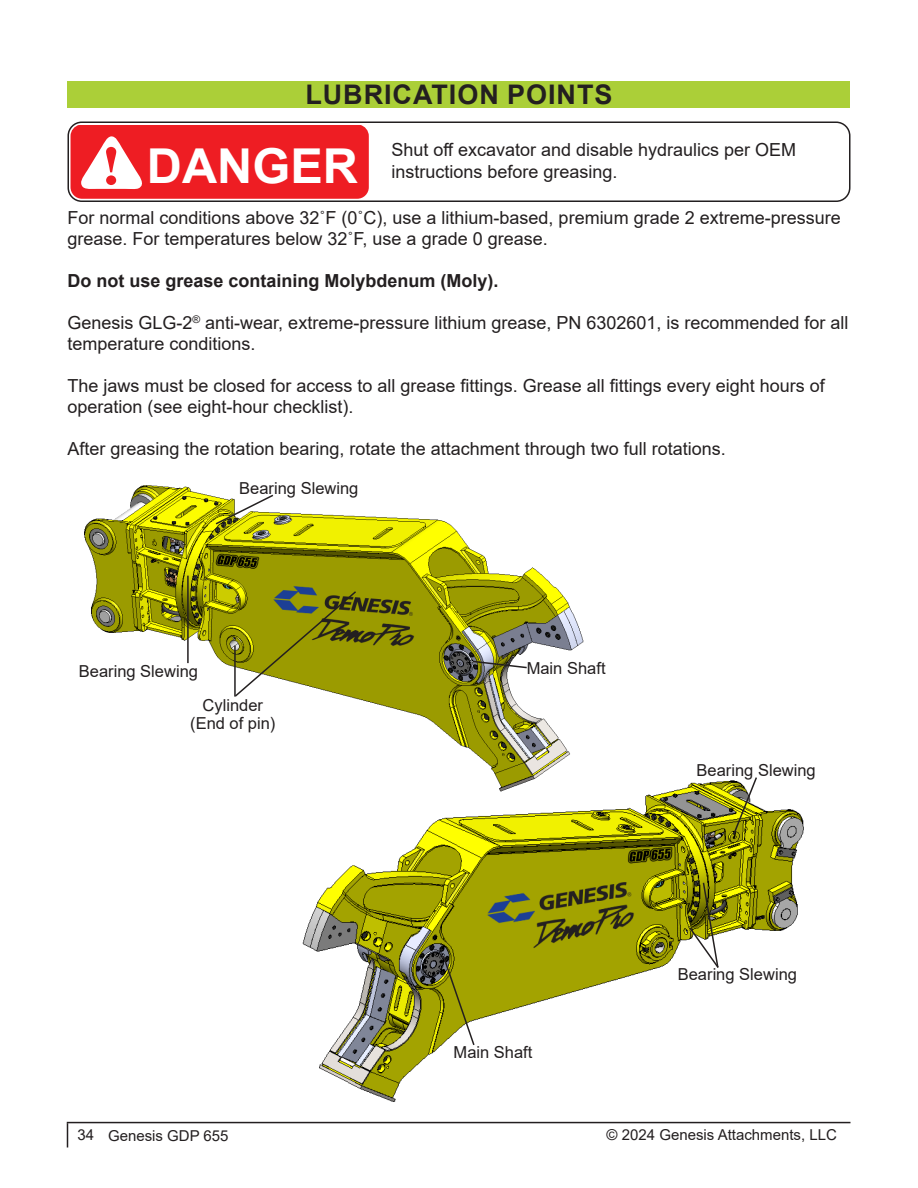
<style>
.page{position:relative;width:918px;height:1188px;background:#fff}
.page>*{position:absolute;margin:0;border:0;box-sizing:border-box;transform-origin:0 0}
.t1{font:700 48.15px "Arial";color:#fff}
.Section_Headings{font:700 27px "Arial";letter-spacing:.035em;color:#231f20}
.General_Paragraph_Style{font:18px/21px "Arial";color:#231f20}
.General_Paragraph_Style-2{font:700 18px "Arial";color:#231f20}
.General_Paragraph_Style-3{font:16.5px "Arial";color:#231f20}
.t2{font:15px "Arial";color:#231f20}
.s1{font-family:"Georgia";font-size:52.95px;color:#ee1d23}
</style>
<div class="page">
<svg style="left:67px;top:1123px;width:1px;height:25px"></svg>
<hr style="left:67px;top:1122px;width:783px;height:1px;background:#231f20">
<div style="left:68px;top:81px;width:782px;height:27px;background:#abcf38"></div>
<div style="left:68px;top:122px;width:783px;height:80px;border:2px solid #231f20;border-radius:14px"></div>
<svg style="left:71px;top:125px;width:298px;height:74px;background:#ef3338"></svg>
<img style="left:302px;top:780px;width:502px;height:322px">
<img style="left:84px;top:485px;width:525px;height:309px">
<svg style="left:214px;top:493px;width:61px;height:33px"></svg>
<hr style="left:187px;top:576px;width:2px;height:87px;background:#231f20">
<svg style="left:233px;top:590px;width:125px;height:108px;background:#999a2a"></svg>
<svg style="left:472px;top:660px;width:56px;height:9px"></svg>
<svg style="left:732px;top:777px;width:26px;height:59px"></svg>
<svg style="left:688px;top:881px;width:32px;height:88px"></svg>
<svg style="left:441px;top:954px;width:35px;height:93px"></svg>
<p class="Section_Headings" style="left:305px;top:76px;width:309px">LUBRICATION POINTS</p>
<p class="t1" style="left:101px;top:135px;width:259px"><span class="s1">!</span> DANGER</p>
<p class="General_Paragraph_Style" style="left:392px;top:139px;width:406px;line-height:21.6px">Shut off excavator and disable hydraulics per OEM instructions before greasing.</p>
<p class="General_Paragraph_Style" style="left:68px;top:207px;width:775px">For normal conditions above 32˚F (0˚C), use a lithium-based, premium grade 2 extreme-pressure grease. For temperatures below 32˚F, use a grade 0 grease.</p>
<p class="General_Paragraph_Style-2" style="left:68px;top:268px;width:433px">Do not use grease containing Molybdenum (Moly).</p>
<p class="General_Paragraph_Style" style="left:68px;top:312px;width:783px">Genesis GLG-2<sup>®</sup> anti-wear, extreme-pressure lithium grease, PN 6302601, is recommended for all temperature conditions.</p>
<p class="General_Paragraph_Style" style="left:68px;top:375px;width:759px">The jaws must be closed for access to all grease fittings. Grease all fittings every eight hours of operation (see eight-hour checklist).</p>
<p class="General_Paragraph_Style" style="left:68px;top:438px;width:660px">After greasing the rotation bearing, rotate the attachment through two full rotations.</p>
<p class="General_Paragraph_Style-3" style="left:239px;top:477px;width:121px">Bearing Slewing</p>
<p class="General_Paragraph_Style-3" style="left:79px;top:660px;width:121px">Bearing Slewing</p>
<p class="General_Paragraph_Style-3" style="left:203px;top:693px;width:62px">Cylinder</p>
<p class="General_Paragraph_Style-3" style="left:190px;top:711px;width:87px">(End of pin)</p>
<p class="General_Paragraph_Style-3" style="left:527px;top:657px;width:80px">Main Shaft</p>
<p class="General_Paragraph_Style-3" style="left:697px;top:759px;width:121px">Bearing Slewing</p>
<p class="General_Paragraph_Style-3" style="left:454px;top:1041px;width:80px">Main Shaft</p>
<p class="General_Paragraph_Style-3" style="left:678px;top:963px;width:121px">Bearing Slewing</p>
<p class="t2" style="left:77px;top:1125px;width:153px">34 Genesis GDP 655</p>
<p class="t2" style="left:607px;top:1125px;width:232px">© 2024 Genesis Attachments, LLC</p>
</div>
